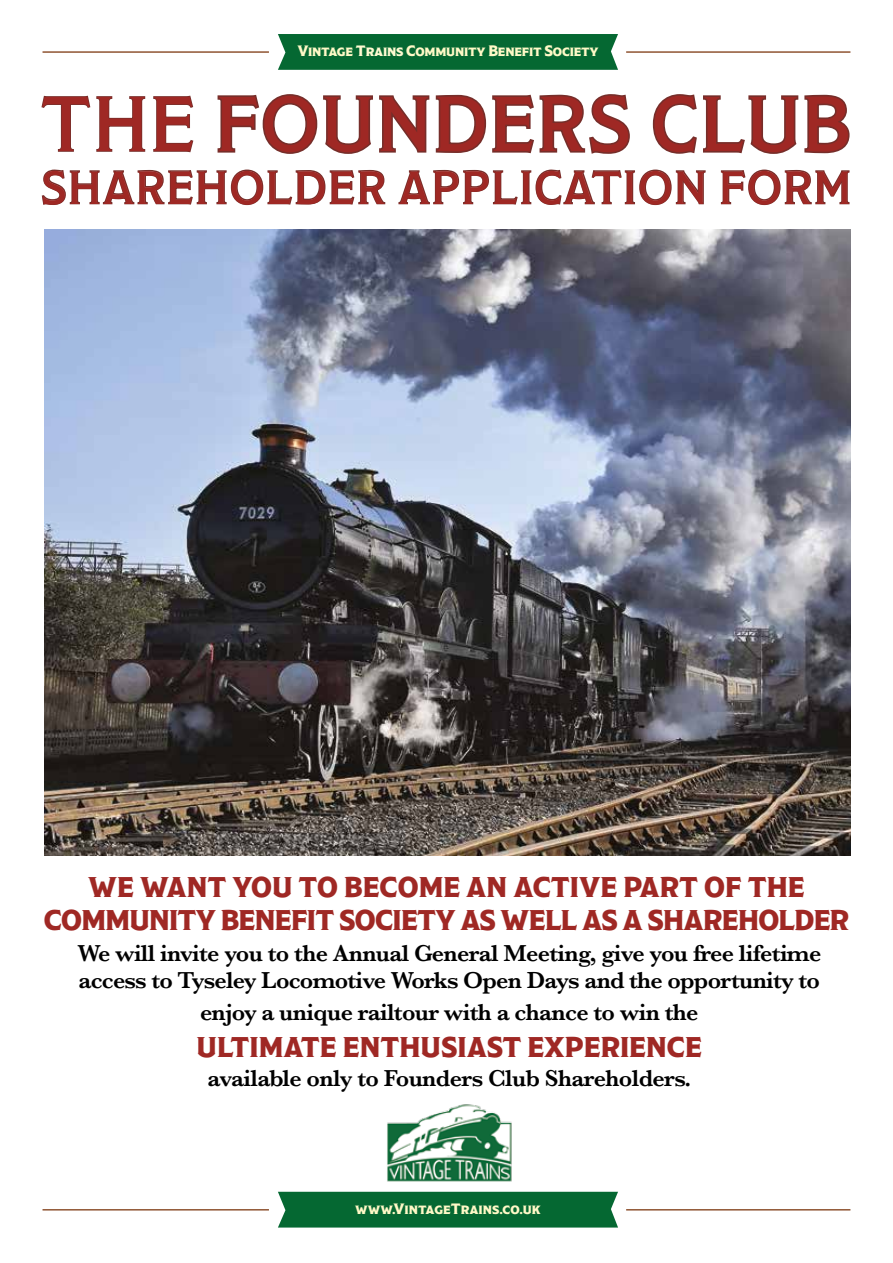
<style>
.page{position:relative;width:893px;height:1263px;background:#fff}
.page>*{position:absolute;margin:0;border:0;box-sizing:border-box;transform-origin:0 0}
.t1{font:300 77.25px "Modesto Text";letter-spacing:.05em;color:#9f2824}
.t2{font:300 46.35px "Modesto Text";letter-spacing:.055em;color:#9f2824}
.t3{font:28.5px/33px "Modesto Poster";letter-spacing:-.025em;color:#9f2824;text-align:center}
.t4{font:28.5px "Modesto Poster";color:#9f2824}
.t5{font:600 24px/27px "Baskerville";letter-spacing:-.025em;color:#000}
.t6{font:15px "Modesto Poster";letter-spacing:-.015em;color:#fff9c7}
.s1{color:#fffad2}
</style>
<div class="page">
<hr style="left:43px;top:51px;width:226px;height:2px;background:#8f5432">
<div style="left:278px;top:34px;width:340px;height:36px;background:#056832"></div>
<hr style="left:626px;top:51px;width:224px;height:2px;background:#8f5432">
<hr style="left:43px;top:1209px;width:226px;height:1px;background:#8f5432">
<div style="left:278px;top:1192px;width:340px;height:35px;background:#056832"></div>
<hr style="left:626px;top:1209px;width:224px;height:1px;background:#8f5432">
<img style="left:44px;top:229px;width:806px;height:627px">
<svg style="left:41px;top:95px;width:105px;height:57px"></svg>
<svg style="left:153px;top:95px;width:41px;height:58px"></svg>
<svg style="left:217px;top:94px;width:413px;height:60px"></svg>
<svg style="left:652px;top:94px;width:198px;height:60px"></svg>
<svg style="left:41px;top:169px;width:345px;height:37px"></svg>
<svg style="left:398px;top:169px;width:308px;height:37px"></svg>
<svg style="left:720px;top:169px;width:130px;height:37px"></svg>
<img style="left:387px;top:1104px;width:125px;height:78px">
<p class="t6" style="left:297px;top:44px;width:303px">Vintage <span class="s1">Trains</span> Community Benefit Society</p>
<h1 class="t1" style="left:41px;top:84px;width:811px">THE FOUNDERS CLUB</h1>
<h2 class="t2" style="left:41px;top:163px;width:810px">SHAREHOLDER APPLICATION FORM</h2>
<p class="t3" style="left:44px;top:870px;width:807px">WE WANT YOU TO BECOME AN ACTIVE PART OF THE<br>COMMUNITY BENEFIT SOCIETY AS WELL AS A SHAREHOLDER</p>
<p class="t5" style="left:77px;top:940px;width:745px">We will invite you to the Annual General Meeting, give you free lifetime access to Tyseley Locomotive Works Open Days and the opportunity to</p>
<p class="t5" style="left:200px;top:998px;width:500px">enjoy a unique railtour with a chance to win the</p>
<p class="t4" style="left:197px;top:1033px;width:507px">ULTIMATE ENTHUSIAST EXPERIENCE</p>
<p class="t5" style="left:208px;top:1064px;width:485px">available only to Founders Club Shareholders.</p>
<p class="t6" style="left:355px;top:1201px;width:187px">www.VintageTrains.co.uk</p>
</div>
